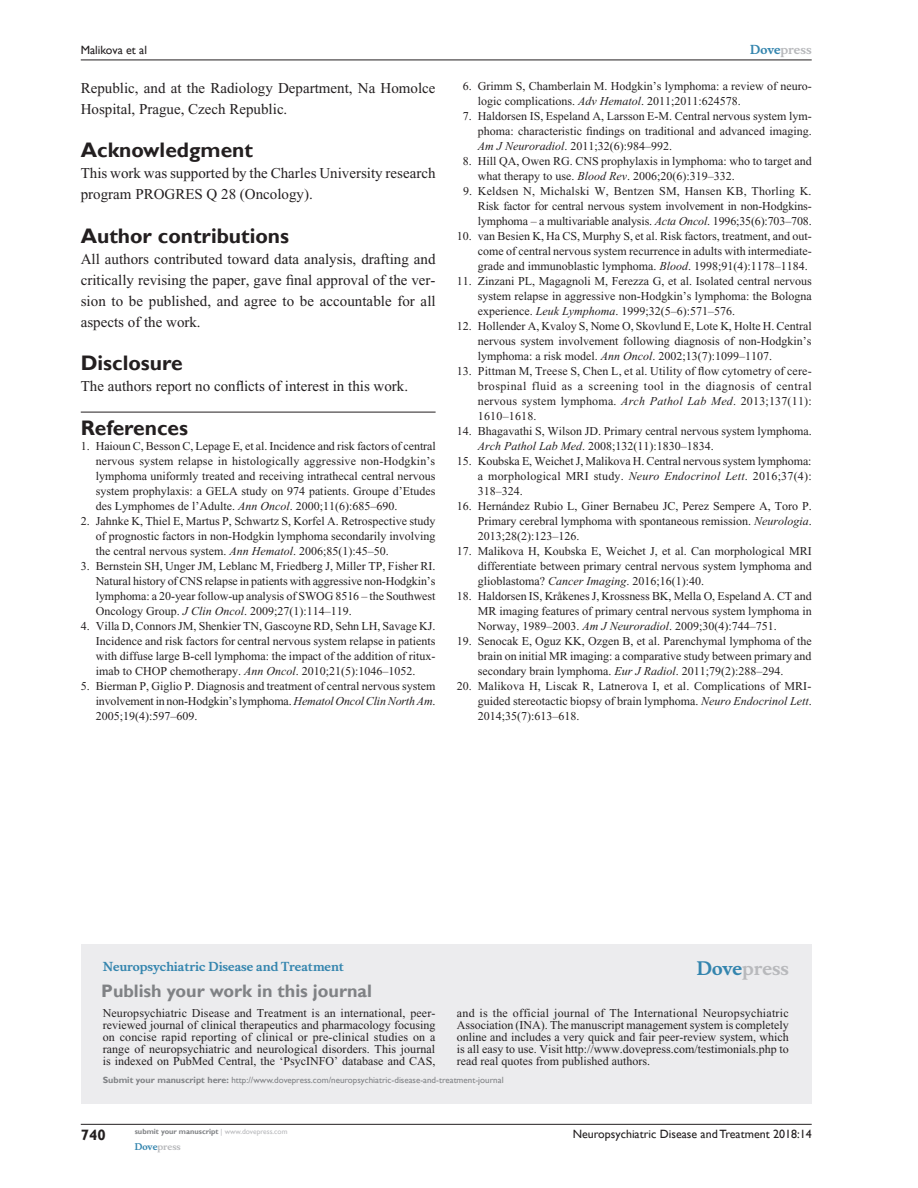
<style>
.page{position:relative;width:918px;height:1188px;background:#fff}
.page>*{position:absolute;margin:0;border:0;box-sizing:border-box;transform-origin:0 0}
.RefH{font:700 21px "Gill Sans";color:#231f20}
.PromBx-H1{font:700 18px "Gill Sans";color:#808285}
.PromBx-Brand{font:700 18px "Musee";color:#b8b9bc}
.TxF{font:15px/21px "Times New Roman";color:#231f20}
.t1{font:700 15px "Gill Sans";color:#231f20}
.RefNL2{font:12px/15px "Times New Roman";color:#231f20;text-align:justify}
.RefNL1{font:12px/15px "Times New Roman";color:#231f20;text-align:justify}
.PromBx-Tx{font:12px/12px "Times New Roman";color:#231f20;text-align:justify}
.t2{font:12px "Gill Sans";color:#231f20}
.PromBx-JrnlName{font:700 12px "Musee";color:#3485ae}
.t3{font:700 12px "Musee";color:#b8b9bc}
.PromBx-SubmitMssWebA{font:9px "Gill Sans";color:#808285}
.t4{font:700 9px "Musee";color:#b8b9bc}
.t5{font:700 7.5px "Gill Sans";color:#808285}
.s1{font-style:italic}
.s2{color:#3485ae}
.s3{font-weight:700}
.s4{font-weight:400;color:#b8b9bc}
</style>
<div class="page">
<div style="left:81px;top:944px;width:731px;height:159px;background:#ececee"></div>
<hr style="left:81px;top:1124px;width:731px;height:1px;background:#231f20">
<hr style="left:81px;top:60px;width:731px;height:1px;background:#231f20">
<hr style="left:81px;top:412px;width:355px;height:1px;background:#231f20">
<p class="t2" style="left:81px;top:43px;width:68px">Malikova et al</p>
<p class="TxF" style="left:81px;top:77px;width:356px">Republic, and at the Radiology Department, Na Homolce<br>Hospital, Prague, Czech Republic.</p>
<h1 class="RefH" style="left:81px;top:137px;width:174px">Acknowledgment</h1>
<p class="TxF" style="left:81px;top:163px;width:356px">This work was supported by the Charles University research program PROGRES Q 28 (Oncology).</p>
<h1 class="RefH" style="left:81px;top:223px;width:210px">Author contributions</h1>
<p class="TxF" style="left:81px;top:248px;width:356px;text-align:justify">All authors contributed toward data analysis, drafting and critically revising the paper, gave final approval of the ver&shy;sion to be published, and agree to be accountable for all aspects of the work.</p>
<h1 class="RefH" style="left:81px;top:351px;width:103px">Disclosure</h1>
<p class="TxF" style="left:81px;top:376px;width:329px">The authors report no conflicts of interest in this work.</p>
<p class="RefH" style="left:81px;top:415px;width:109px">References</p>
<p class="RefNL1" style="left:96px;top:439px;width:342px;text-indent:-15px">1. Haioun C, Besson C, Lepage E, et al. Incidence and risk factors of central nervous system relapse in histologically aggressive non-Hodgkin’s lymphoma uniformly treated and receiving intrathecal central nervous system prophylaxis: a GELA study on 974 patients. Groupe d’Etudes des Lymphomes de l’Adulte. <span class="s1">Ann Oncol</span>. 2000;11(6):685–690.</p>
<p class="RefNL1" style="left:96px;top:514px;width:341px;text-indent:-15px">2. Jahnke K, Thiel E, Martus P, Schwartz S, Korfel A. Retrospective study of prognostic factors in non-Hodgkin lymphoma secondarily involving the central nervous system. <span class="s1">Ann Hematol</span>. 2006;85(1):45–50.</p>
<p class="RefNL1" style="left:96px;top:559px;width:341px;text-indent:-15px">3. Bernstein SH, Unger JM, Leblanc M, Friedberg J, Miller TP, Fisher RI.<br>Natural history of CNS relapse in patients with aggressive non-Hodgkin’s lymphoma: a 20-year follow-up analysis of SWOG 8516 – the Southwest Oncology Group. <span class="s1">J Clin Oncol</span>. 2009;27(1):114–119.</p>
<p class="RefNL1" style="left:96px;top:619px;width:341px;text-indent:-15px">4. Villa D, Connors JM, Shenkier TN, Gascoyne RD, Sehn LH, Savage KJ.<br>Incidence and risk factors for central nervous system relapse in patients with diffuse large B-cell lymphoma: the impact of the addition of ritux&shy;imab to CHOP chemotherapy. <span class="s1">Ann Oncol</span>. 2010;21(5):1046–1052.</p>
<p class="RefNL1" style="left:96px;top:679px;width:341px;text-indent:-15px">5. Bierman P, Giglio P. Diagnosis and treatment of central nervous system involvement in non-Hodgkin’s lymphoma. <span class="s1">Hematol Oncol Clin North Am</span>.<br>2005;19(4):597–609.</p>
<p class="t3" style="left:750px;top:43px;width:63px"><span class="s2">Dove</span>press</p>
<p class="RefNL2" style="left:478px;top:79px;width:335px;text-indent:-15px">6. Grimm S, Chamberlain M. Hodgkin’s lymphoma: a review of neuro&shy;logic complications. <span class="s1">Adv Hematol</span>. 2011;2011:624578.</p>
<p class="RefNL2" style="left:478px;top:109px;width:335px;text-indent:-15px">7. Haldorsen IS, Espeland A, Larsson E-M. Central nervous system lym&shy;phoma: characteristic findings on traditional and advanced imaging.<br><span class="s1">Am J Neuroradiol</span>. 2011;32(6):984–992.</p>
<p class="RefNL2" style="left:478px;top:154px;width:335px;text-indent:-15px">8. Hill QA, Owen RG. CNS prophylaxis in lymphoma: who to target and what therapy to use. <span class="s1">Blood Rev</span>. 2006;20(6):319–332.</p>
<p class="RefNL2" style="left:478px;top:184px;width:335px;text-indent:-15px">9. Keldsen N, Michalski W, Bentzen SM, Hansen KB, Thorling K.<br>Risk factor for central nervous system involvement in non-Hodgkins&shy;lymphoma – a multivariable analysis. <span class="s1">Acta Oncol</span>. 1996;35(6):703–708.</p>
<p class="RefNL2" style="left:478px;top:229px;width:336px;text-indent:-21px">10. van Besien K, Ha CS, Murphy S, et al. Risk factors, treatment, and out&shy;come of central nervous system recurrence in adults with intermediate&shy;grade and immunoblastic lymphoma. <span class="s1">Blood</span>. 1998;91(4):1178–1184.</p>
<p class="RefNL2" style="left:478px;top:274px;width:335px;text-indent:-21px">11. Zinzani PL, Magagnoli M, Ferezza G, et al. Isolated central nervous system relapse in aggressive non-Hodgkin’s lymphoma: the Bologna experience. <span class="s1">Leuk Lymphoma</span>. 1999;32(5–6):571–576.</p>
<p class="RefNL2" style="left:478px;top:319px;width:335px;text-indent:-21px">12. Hollender A, Kvaloy S, Nome O, Skovlund E, Lote K, Holte H. Central nervous system involvement following diagnosis of non-Hodgkin’s lymphoma: a risk model. <span class="s1">Ann Oncol</span>. 2002;13(7):1099–1107.</p>
<p class="RefNL2" style="left:478px;top:364px;width:335px;text-indent:-21px">13. Pittman M, Treese S, Chen L, et al. Utility of flow cytometry of cere&shy;brospinal fluid as a screening tool in the diagnosis of central nervous system lymphoma. <span class="s1">Arch Pathol Lab Med</span>. 2013;137(11):<br>1610–1618.</p>
<p class="RefNL2" style="left:478px;top:424px;width:335px;text-indent:-21px">14. Bhagavathi S, Wilson JD. Primary central nervous system lymphoma.<br><span class="s1">Arch Pathol Lab Med</span>. 2008;132(11):1830–1834.</p>
<p class="RefNL2" style="left:478px;top:454px;width:335px;text-indent:-21px">15. Koubska E, Weichet J, Malikova H. Central nervous system lymphoma: a morphological MRI study. <span class="s1">Neuro Endocrinol Lett</span>. 2016;37(4):<br>318–324.</p>
<p class="RefNL2" style="left:478px;top:499px;width:335px;text-indent:-21px">16. Hernández Rubio L, Giner Bernabeu JC, Perez Sempere A, Toro P.<br>Primary cerebral lymphoma with spontaneous remission. <span class="s1">Neurologia</span>.<br>2013;28(2):123–126.</p>
<p class="RefNL2" style="left:478px;top:544px;width:335px;text-indent:-21px">17. Malikova H, Koubska E, Weichet J, et al. Can morphological MRI differentiate between primary central nervous system lymphoma and glioblastoma? <span class="s1">Cancer Imaging</span>. 2016;16(1):40.</p>
<p class="RefNL2" style="left:478px;top:589px;width:335px;text-indent:-21px">18. Haldorsen IS, Kråkenes J, Krossness BK, Mella O, Espeland A. CT and MR imaging features of primary central nervous system lymphoma in Norway, 1989–2003. <span class="s1">Am J Neuroradiol</span>. 2009;30(4):744–751.</p>
<p class="RefNL2" style="left:478px;top:634px;width:335px;text-indent:-21px">19. Senocak E, Oguz KK, Ozgen B, et al. Parenchymal lymphoma of the brain on initial MR imaging: a comparative study between primary and secondary brain lymphoma. <span class="s1">Eur J Radiol</span>. 2011;79(2):288–294.</p>
<p class="RefNL2" style="left:478px;top:679px;width:335px;text-indent:-21px">20. Malikova H, Liscak R, Latnerova I, et al. Complications of MRI&shy;guided stereotactic biopsy of brain lymphoma. <span class="s1">Neuro Endocrinol Lett</span>.<br>2014;35(7):613–618.</p>
<p class="PromBx-JrnlName" style="left:103px;top:959px;width:243px">Neuropsychiatric Disease and Treatment</p>
<p class="PromBx-H1" style="left:101px;top:980px;width:272px">Publish your work in this journal</p>
<p class="PromBx-Brand" style="left:697px;top:958px;width:94px"><span class="s2">Dove</span>press</p>
<p class="PromBx-Tx" style="left:103px;top:1007px;width:334px">Neuropsychiatric Disease and Treatment is an international, peer&shy;reviewed journal of clinical therapeutics and pharmacology focusing on concise rapid reporting of clinical or pre-clinical studies on a range of neuropsychiatric and neurological disorders. This journal is indexed on PubMed Central, the ‘PsycINFO’ database and CAS,</p>
<p class="PromBx-Tx" style="left:457px;top:1007px;width:333px">and is the official journal of The International Neuropsychiatric Association (INA). The manuscript management system is completely online and includes a very quick and fair peer-review system, which is all easy to use. Visit http://www.dovepress.com/testimonials.php to read real quotes from published authors.</p>
<p class="PromBx-SubmitMssWebA" style="left:103px;top:1075px;width:402px"><span class="s3">Submit your manuscript here:</span> http://www.dovepress.com/neuropsychiatric-disease-and-treatment-journal</p>
<p class="t1" style="left:81px;top:1126px;width:26px">740</p>
<p class="t5" style="left:135px;top:1127px;width:154px">submit your manuscript <span class="s4">| www.dovepress.com</span></p>
<p class="t4" style="left:135px;top:1141px;width:48px"><span class="s2">Dove</span>press</p>
<p class="t2" style="left:573px;top:1127px;width:241px">Neuropsychiatric Disease and Treatment 2018:14</p>
</div>
